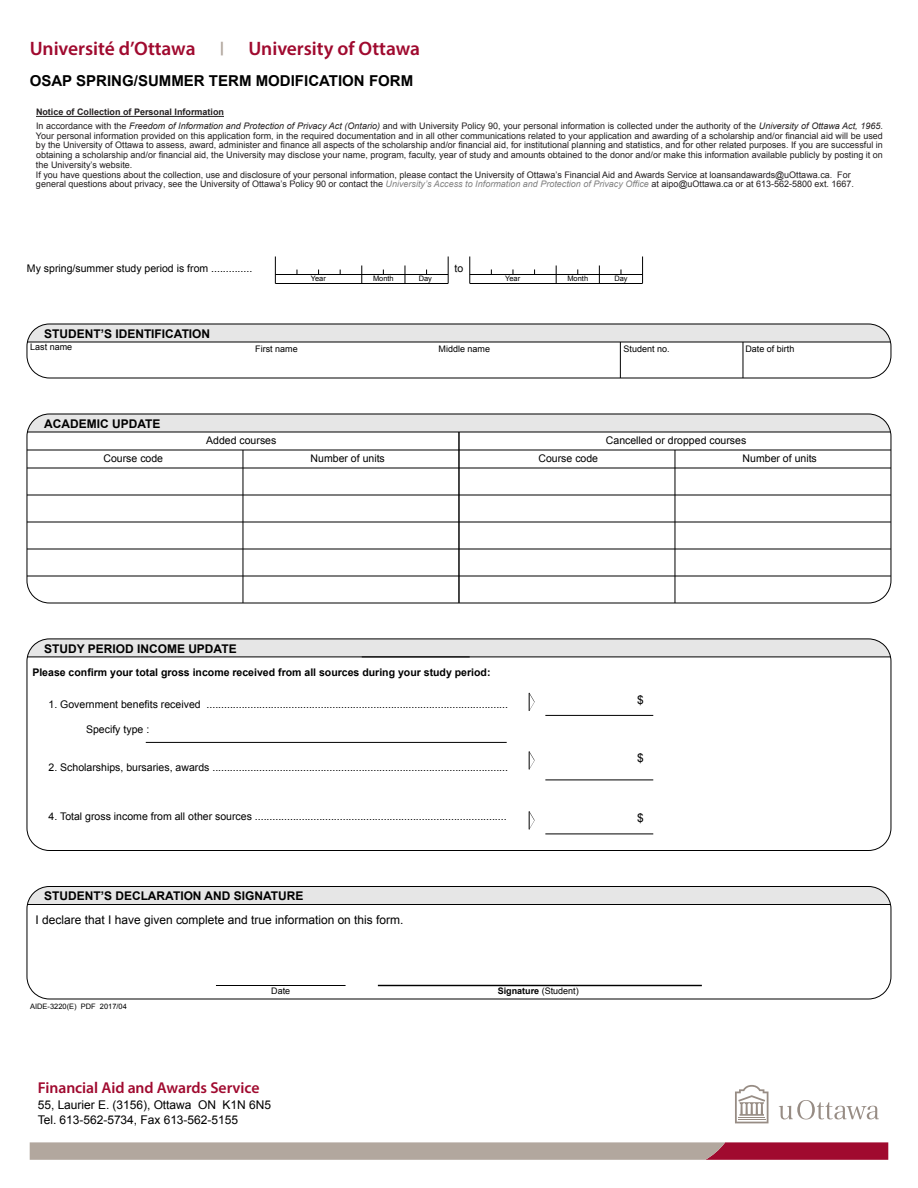
<style>
.page{position:relative;width:918px;height:1188px;background:#fff}
.page>*{position:absolute;margin:0;border:0;box-sizing:border-box;transform-origin:0 0}
.t1{font:600 19.5px "Myriad Pro";letter-spacing:-.005em;color:#a00a2f}
.t2{font:600 15.75px "Myriad Pro";letter-spacing:-.005em;color:#a00a2f}
.t3{font:700 15px "Arial";color:#000}
.t4{font:12px/15.5px "Arial";color:#000}
.t5{font:700 12px "Arial";color:#000}
.t6{font:10.5px "Arial";color:#000}
.t7{font:700 10.5px "Arial";color:#000}
.t8{font:9px/9.8px "Arial";color:#231f20}
.t9{font:9px "Arial";color:#000}
.t10{font:700 9px "Arial";color:#000}
.t11{font:7.5px "Arial";color:#000}
.s1{font-size:13.65px;color:#b2a79e}
.s2{font-weight:700}
.s3{font-style:italic}
.s4{font-style:italic;color:#808080}
.s5{font-weight:400}
</style>
<div class="page">
<svg style="left:362px;top:266px;width:1px;height:17px"></svg>
<svg style="left:405px;top:266px;width:1px;height:17px"></svg>
<svg style="left:275px;top:257px;width:1px;height:26px"></svg>
<hr style="left:275px;top:274px;width:173px;height:1px;background:#000">
<hr style="left:275px;top:283px;width:173px;height:1px;background:#000">
<svg style="left:448px;top:257px;width:1px;height:27px"></svg>
<svg style="left:556px;top:266px;width:1px;height:17px"></svg>
<svg style="left:599px;top:266px;width:1px;height:17px"></svg>
<svg style="left:470px;top:257px;width:1px;height:26px"></svg>
<hr style="left:470px;top:274px;width:172px;height:1px;background:#000">
<hr style="left:470px;top:283px;width:172px;height:1px;background:#000">
<svg style="left:642px;top:257px;width:1px;height:26px"></svg>
<svg style="left:27px;top:414px;width:864px;height:189px"></svg>
<hr style="left:27px;top:432px;width:864px;height:1px;background:#000">
<hr style="left:27px;top:450px;width:864px;height:1px;background:#000">
<hr style="left:27px;top:468px;width:864px;height:1px;background:#000">
<hr style="left:458px;top:432px;width:2px;height:171px;background:#000">
<svg style="left:27px;top:638px;width:864px;height:213px"></svg>
<hr style="left:27px;top:657px;width:864px;height:1px;background:#000">
<svg style="left:529px;top:751px;width:6px;height:19px"></svg>
<hr style="left:545px;top:780px;width:108px;height:1px;background:#000">
<svg style="left:529px;top:811px;width:6px;height:19px"></svg>
<hr style="left:545px;top:834px;width:108px;height:1px;background:#000">
<svg style="left:529px;top:693px;width:6px;height:18px"></svg>
<hr style="left:545px;top:715px;width:108px;height:1px;background:#000">
<hr style="left:146px;top:742px;width:361px;height:1px;background:#000">
<svg style="left:27px;top:886px;width:864px;height:113px"></svg>
<svg style="left:27px;top:324px;width:864px;height:54px"></svg>
<hr style="left:620px;top:342px;width:1px;height:36px;background:#000">
<hr style="left:743px;top:342px;width:1px;height:36px;background:#000">
<hr style="left:243px;top:450px;width:1px;height:153px;background:#000">
<hr style="left:675px;top:450px;width:1px;height:153px;background:#000">
<svg style="left:779px;top:1100px;width:100px;height:20px"></svg>
<svg style="left:735px;top:1085px;width:34px;height:38px"></svg>
<svg style="left:30px;top:1142px;width:858px;height:18px;background:#b18b8b"></svg>
<hr style="left:36px;top:116px;width:188px;height:1px;background:#231f20">
<h1 class="t1" style="left:30px;top:36px;width:392px">Université d’Ottawa <span class="s1">|</span> University of Ottawa</h1>
<h3 class="t3" style="left:30px;top:70px;width:385px">OSAP SPRING/SUMMER TERM MODIFICATION FORM</h3>
<p class="t8" style="left:36px;top:106px;width:848px;line-height:13.5px"><span class="s2">Notice of Collection of Personal Information<br></span>In accordance with the <span class="s3">Freedom of Information and Protection of Privacy Act (Ontario)</span> and with University Policy 90, your personal information is collected under the authority of the <span class="s3">University of Ottawa Act, 1965</span>.</p>
<p class="t8" style="left:36px;top:131px;width:848px">Your personal information provided on this application form, in the required documentation and in all other communications related to your application and awarding of a scholarship and/or financial aid will be used by the University of Ottawa to assess, award, administer and finance all aspects of the scholarship and/or financial aid, for institutional planning and statistics, and for other related purposes. If you are successful in obtaining a scholarship and/or financial aid, the University may disclose your name, program, faculty, year of study and amounts obtained to the donor and/or make this information available publicly by posting it on the University’s website.<br>If you have questions about the collection, use and disclosure of your personal information, please contact the University of Ottawa’s Financial Aid and Awards Service at loansandawards@uOttawa.ca. For general questions about privacy, see the University of Ottawa’s Policy 90 or contact the <span class="s4">University’s Access to Information and Protection of Privacy Office</span> at aipo@uOttawa.ca or at 613-562-5800 ext. 1667.</p>
<p class="t6" style="left:27px;top:261px;width:227px">My spring/summer study period is from ..............</p>
<h3 class="t5" style="left:44px;top:326px;width:168px">STUDENT’S IDENTIFICATION</h3>
<p class="t11" style="left:311px;top:274px;width:17px">Year</p>
<p class="t11" style="left:373px;top:274px;width:22px">Month</p>
<p class="t11" style="left:419px;top:274px;width:15px">Day</p>
<p class="t6" style="left:455px;top:261px;width:10px">to</p>
<p class="t11" style="left:505px;top:274px;width:17px">Year</p>
<p class="t11" style="left:567px;top:274px;width:22px">Month</p>
<p class="t11" style="left:614px;top:274px;width:15px">Day</p>
<p class="t9" style="left:30px;top:341px;width:44px">Last name</p>
<p class="t9" style="left:255px;top:343px;width:44px">First name</p>
<p class="t9" style="left:439px;top:343px;width:53px">Middle name</p>
<p class="t9" style="left:624px;top:343px;width:48px">Student no.</p>
<p class="t9" style="left:745px;top:343px;width:51px">Date of birth</p>
<h3 class="t5" style="left:44px;top:416px;width:118px">ACADEMIC UPDATE</h3>
<p class="t6" style="left:103px;top:452px;width:61px">Course code</p>
<p class="t6" style="left:311px;top:452px;width:76px">Number of units</p>
<p class="t6" style="left:206px;top:434px;width:72px">Added courses</p>
<p class="t6" style="left:606px;top:434px;width:142px">Cancelled or dropped courses</p>
<p class="t6" style="left:538px;top:452px;width:61px">Course code</p>
<p class="t6" style="left:743px;top:452px;width:76px">Number of units</p>
<h3 class="t5" style="left:44px;top:640px;width:194px">STUDY PERIOD INCOME UPDATE</h3>
<p class="t7" style="left:32px;top:665px;width:460px">Please confirm your total gross income received from all sources during your study period:</p>
<p class="t6" style="left:49px;top:697px;width:461px">1. Government benefits received .......................................................................................................</p>
<p class="t6" style="left:86px;top:723px;width:65px">Specify type :</p>
<p class="t6" style="left:49px;top:760px;width:461px">2. Scholarships, bursaries, awards .....................................................................................................</p>
<p class="t6" style="left:49px;top:810px;width:460px">4. Total gross income from all other sources ......................................................................................</p>
<h3 class="t5" style="left:44px;top:888px;width:261px">STUDENT’S DECLARATION AND SIGNATURE</h3>
<h3 class="t4" style="left:36px;top:912px;width:369px">I declare that I have given complete and true information on this form.</h3>
<p class="t11" style="left:30px;top:1002px;width:98px">AIDE-3220(E) PDF 2017/04</p>
<p class="t9" style="left:271px;top:985px;width:21px">Date</p>
<p class="t10" style="left:498px;top:985px;width:83px">Signature <span class="s5">(Student)</span></p>
<h2 class="t2" style="left:38px;top:1078px;width:223px">Financial Aid and Awards Service</h2>
<h3 class="t4" style="left:38px;top:1097px;width:235px">55, Laurier E. (3156), Ottawa ON K1N 6N5<br>Tel. 613-562-5734, Fax 613-562-5155</h3>
<h3 class="t4" style="left:637px;top:692px;width:8px">$</h3>
<h3 class="t4" style="left:637px;top:750px;width:8px">$</h3>
<h3 class="t4" style="left:637px;top:810px;width:8px">$</h3>
</div>
